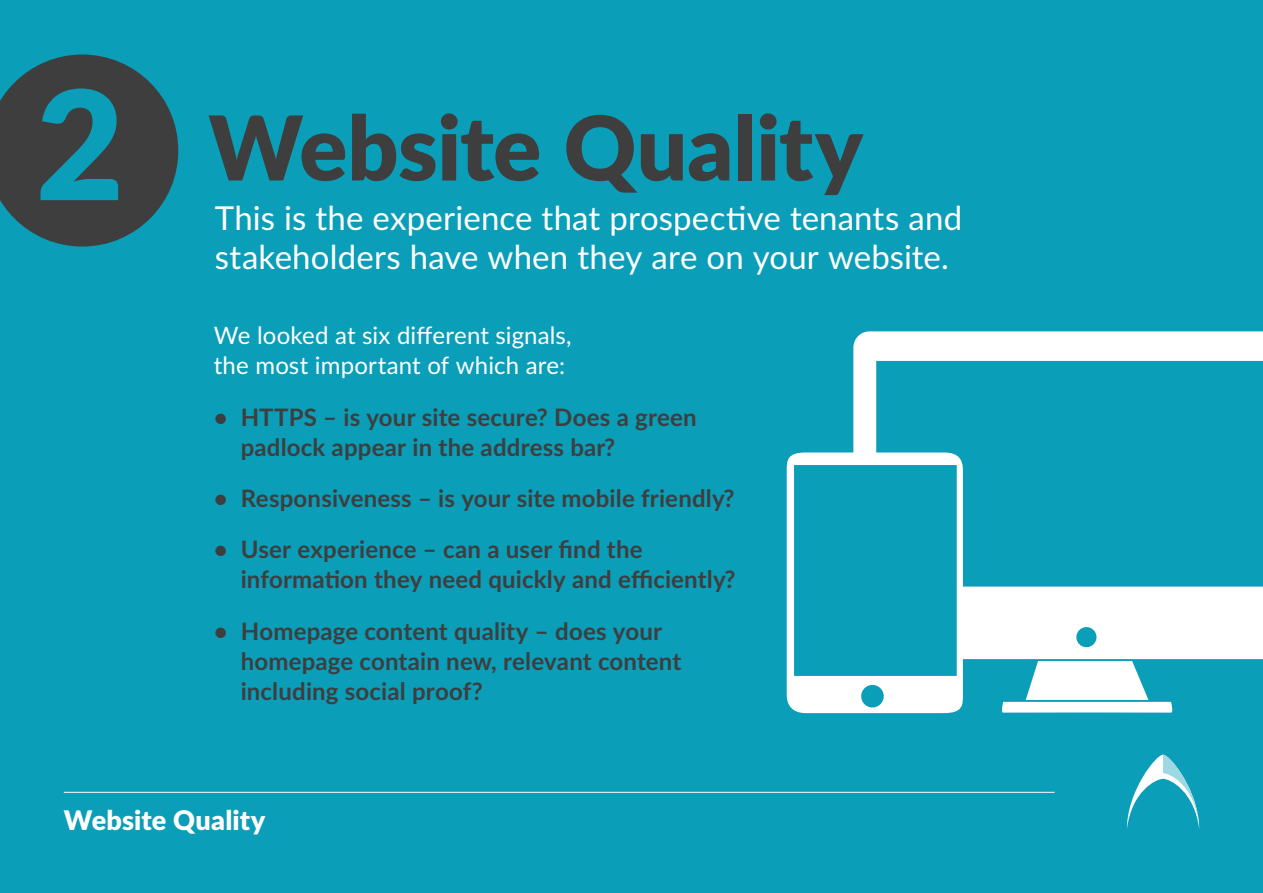
<style>
.page{position:relative;width:1263px;height:893px;background:#0a9eb8}
.page>*{position:absolute;margin:0;border:0;box-sizing:border-box;transform-origin:0 0}
.t1{font:900 151.65px "Lato";color:#0a9eb8}
.t2{font:900 89.25px "Lato";letter-spacing:-.005em;color:#3e3e3f}
.t3{font:33px/39px "Lato";letter-spacing:.005em;color:#fff}
.t4{font:900 27px "Lato";letter-spacing:.005em;color:#fff}
.t5{font:700 24px/30px "Lato";letter-spacing:.01em;color:#3e3e3f}
.t6{font:24px/30px "Lato";letter-spacing:.005em;color:#fff}
</style>
<div class="page">
<hr style="left:64px;top:792px;width:990px;height:1px;background:#fff">
<svg style="left:1127px;top:755px;width:72px;height:73px"></svg>
<svg style="left:853px;top:331px;width:410px;height:328px"></svg>
<svg style="left:787px;top:452px;width:176px;height:261px"></svg>
<svg style="left:1002px;top:661px;width:171px;height:52px"></svg>
<svg style="left:0;top:54px;width:179px;height:193px"></svg>
<p class="t1" style="left:36px;top:31px;width:89px">2</p>
<p class="t2" style="left:208px;top:81px;width:656px">Website Quality</p>
<p class="t3" style="left:215px;top:197px;width:749px">This is the experience that prospective tenants and stakeholders have when they are on your website.</p>
<p class="t6" style="left:214px;top:320px;width:359px">We looked at six different signals, the most important of which are:</p>
<p class="t5" style="left:241px;top:401px;width:458px;text-indent:-27px">• HTTPS – is your site secure? Does a green padlock appear in the address bar?</p>
<p class="t5" style="left:214px;top:482px;width:522px">• Responsiveness – is your site mobile friendly?</p>
<p class="t5" style="left:241px;top:533px;width:496px;text-indent:-27px">• User experience – can a user find the information they need quickly and efficiently?</p>
<p class="t5" style="left:241px;top:615px;width:442px;text-indent:-27px">• Homepage content quality – does your homepage contain new, relevant content including social proof?</p>
<p class="t4" style="left:64px;top:799px;width:203px">Website Quality</p>
</div>
